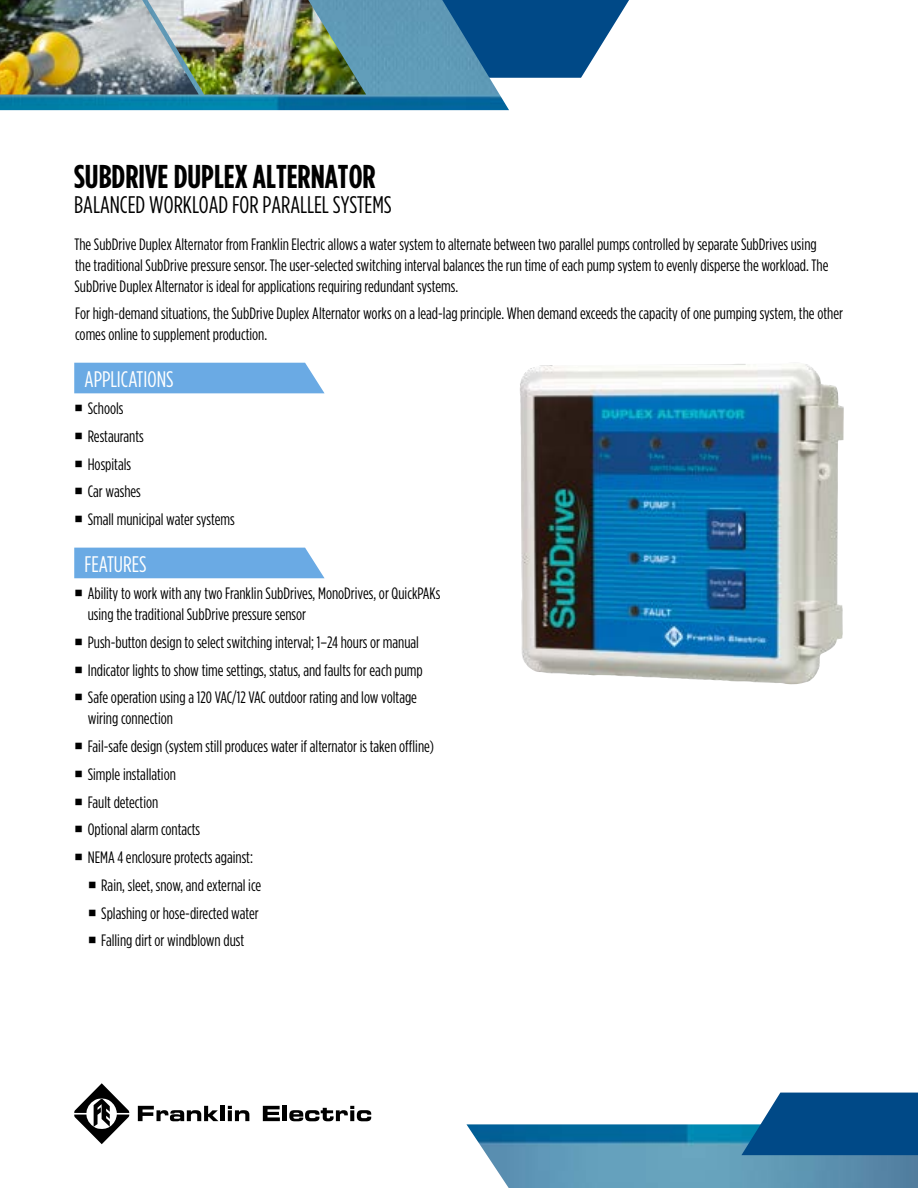
<style>
.page{position:relative;width:918px;height:1188px;background:#fff}
.page>*{position:absolute;margin:0;border:0;box-sizing:border-box;transform-origin:0 0}
.t1{font:700 33px "Gotham Condensed";color:#000}
.t2{font:24px "Gotham Condensed";color:#000}
.t3{font:22.5px "Gotham Condensed";color:#fff}
.t4{font:16.5px/27.8px "Gotham Condensed";color:#000}
</style>
<div class="page">
<svg style="left:509px;top:0;width:120px;height:78px"></svg>
<img style="left:0;top:0;width:509px;height:110px">
<img style="left:0;top:0;width:139px;height:94px">
<img style="left:139px;top:0;width:227px;height:94px">
<img style="left:466px;top:1124px;width:452px;height:64px">
<svg style="left:741px;top:1093px;width:177px;height:62px;background:#155a92"></svg>
<svg style="left:138px;top:1106px;width:80px;height:15px"></svg>
<hr style="left:221px;top:1106px;width:4px;height:15px;background:#000">
<svg style="left:228px;top:1106px;width:21px;height:15px"></svg>
<svg style="left:263px;top:1106px;width:17px;height:15px"></svg>
<hr style="left:283px;top:1106px;width:4px;height:15px;background:#000">
<svg style="left:289px;top:1106px;width:82px;height:15px"></svg>
<svg style="left:74px;top:1083px;width:55px;height:61px"></svg>
<img style="left:520px;top:364px;width:324px;height:321px">
<div style="left:74px;top:548px;width:251px;height:30px;background:#6aaae4"></div>
<div style="left:74px;top:363px;width:251px;height:30px;background:#6aaae4"></div>
<h1 class="t1" style="left:74px;top:157px;width:303px">SUBDRIVE DUPLEX ALTERNATOR</h1>
<h2 class="t2" style="left:74px;top:191px;width:319px">BALANCED WORKLOAD FOR PARALLEL SYSTEMS</h2>
<p class="t4" style="left:74px;top:233px;width:756px;line-height:21px">The SubDrive Duplex Alternator from Franklin Electric allows a water system to alternate between two parallel pumps controlled by separate SubDrives using the traditional SubDrive pressure sensor. The user-selected switching interval balances the run time of each pump system to evenly disperse the workload. The<br>SubDrive Duplex Alternator is ideal for applications requiring redundant systems.</p>
<p class="t4" style="left:75px;top:303px;width:769px;line-height:21px">For high-demand situations, the SubDrive Duplex Alternator works on a lead-lag principle. When demand exceeds the capacity of one pumping system, the other comes online to supplement production.</p>
<h3 class="t3" style="left:85px;top:366px;width:90px">APPLICATIONS</h3>
<p class="t4" style="left:88px;top:394px;width:149px">Schools<br>Restaurants<br>Hospitals<br>Car washes<br>Small municipal water systems</p>
<h3 class="t3" style="left:85px;top:551px;width:64px">FEATURES</h3>
<p class="t4" style="left:88px;top:583px;width:354px;line-height:21px">Ability to work with any two Franklin SubDrives, MonoDrives, or QuickPAKs using the traditional SubDrive pressure sensor</p>
<p class="t4" style="left:88px;top:628px;width:337px">Push-button design to select switching interval; 1–24 hours or manual<br>Indicator lights to show time settings, status, and faults for each pump<br>Safe operation using a 120 VAC/12 VAC outdoor rating and low voltage</p>
<p class="t4" style="left:88px;top:705px;width:87px">wiring connection</p>
<p class="t4" style="left:88px;top:732px;width:348px">Fail-safe design (system still produces water if alternator is taken offline)</p>
<p class="t4" style="left:88px;top:760px;width:90px">Simple installation</p>
<p class="t4" style="left:88px;top:788px;width:72px">Fault detection</p>
<p class="t4" style="left:88px;top:816px;width:114px">Optional alarm contacts</p>
<p class="t4" style="left:88px;top:843px;width:167px">NEMA 4 enclosure protects against:</p>
<p class="t4" style="left:101px;top:871px;width:162px">Rain, sleet, snow, and external ice</p>
<p class="t4" style="left:101px;top:899px;width:159px">Splashing or hose-directed water</p>
<p class="t4" style="left:101px;top:927px;width:144px">Falling dirt or windblown dust</p>
</div>
